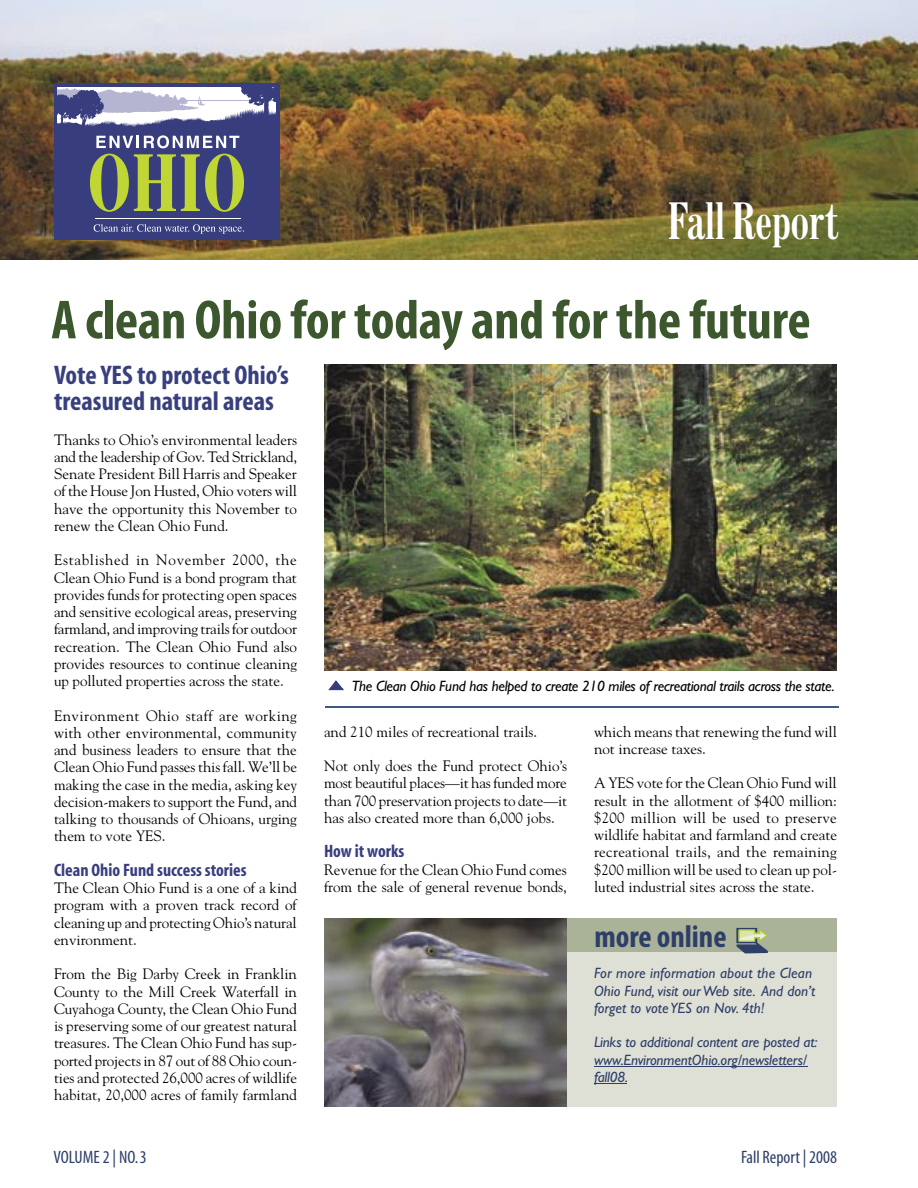
<style>
.page{position:relative;width:918px;height:1188px;background:#fff}
.page>*{position:absolute;margin:0;border:0;box-sizing:border-box;transform-origin:0 0}
.t1{font:700 condensed 55.5px "Myriad Pro";letter-spacing:-.005em;color:#3c572e}
.t2{font:700 condensed 49.5px "Century FB";color:#fff}
.t3{font:700 condensed 31.5px "Myriad Pro";color:#2d3f69}
.t4{font:700 condensed 27px/25.8px "Myriad Pro";color:#383f7e}
.t5{font:700 condensed 18px "Myriad";color:#383e7d}
.t6{font:condensed 18px "Myriad";color:#2d3f69}
.t7{font:15px/17.2px "Goudy";color:#000;text-align:justify}
.t8{font:italic 15px/17.2px "Gill Sans";letter-spacing:-.01em;color:#2d3f69}
.t9{font:italic 15px "Gill Sans";letter-spacing:-.02em;color:#000}
</style>
<div class="page">
<img style="left:324px;top:364px;width:513px;height:306px">
<img style="left:0;top:0;width:918px;height:259px">
<hr style="left:325px;top:706px;width:513px;height:2px;background:#425784">
<div style="left:567px;top:918px;width:270px;height:189px;background:#dfe0d5"></div>
<hr style="left:594px;top:1066px;width:213px;height:1px;background:#2d3f69">
<hr style="left:594px;top:1083px;width:33px;height:1px;background:#2d3f69">
<svg style="left:54px;top:84px;width:226px;height:155px;background:#6a718b"></svg>
<div style="left:567px;top:918px;width:270px;height:34px;background:#aab297"></div>
<img style="left:324px;top:918px;width:243px;height:189px">
<svg style="left:736px;top:928px;width:32px;height:25px"></svg>
<svg style="left:328px;top:680px;width:16px;height:10px"></svg>
<h2 class="t2" style="left:668px;top:195px;width:173px">Fall Report</h2>
<h1 class="t1" style="left:51px;top:289px;width:761px">A clean Ohio for today and for the future</h1>
<h3 class="t4" style="left:54px;top:363px;width:237px">Vote YES to protect Ohio’s treasured natural areas</h3>
<p class="t7" style="left:54px;top:430px;width:245px">Thanks to Ohio’s environmental leaders and the leadership of Gov. Ted Strickland, Senate President Bill Harris and Speaker of the House Jon Husted, Ohio voters will have the opportunity this November to renew the Clean Ohio Fund.</p>
<p class="t7" style="left:54px;top:551px;width:245px">Established in November 2000, the Clean Ohio Fund is a bond program that provides funds for protecting open spaces and sensitive ecological areas, preserving farmland, and improving trails for outdoor recreation. The Clean Ohio Fund also provides resources to continue cleaning up polluted properties across the state.</p>
<p class="t7" style="left:54px;top:706px;width:245px">Environment Ohio staff are working with other environmental, community and business leaders to ensure that the Clean Ohio Fund passes this fall. We’ll be making the case in the media, asking key decision-makers to support the Fund, and talking to thousands of Ohioans, urging them to vote YES.</p>
<p class="t5" style="left:54px;top:861px;width:194px">Clean Ohio Fund success stories</p>
<p class="t7" style="left:54px;top:879px;width:245px">The Clean Ohio Fund is a one of a kind program with a proven track record of cleaning up and protecting Ohio’s natural environment.</p>
<p class="t7" style="left:54px;top:965px;width:245px">From the Big Darby Creek in Franklin County to the Mill Creek Waterfall in Cuyahoga County, the Clean Ohio Fund is preserving some of our greatest natural treasures. The Clean Ohio Fund has sup&shy;ported projects in 87 out of 88 Ohio coun&shy;ties and protected 26,000 acres of wildlife habitat, 20,000 acres of family farmland</p>
<p class="t9" style="left:352px;top:677px;width:484px">The Clean Ohio Fund has helped to create 210 miles of recreational trails across the state.</p>
<p class="t7" style="left:324px;top:722px;width:215px">and 210 miles of recreational trails.</p>
<p class="t7" style="left:324px;top:757px;width:245px">Not only does the Fund protect Ohio’s most beautiful places—it has funded more than 700 preservation projects to date—it has also created more than 6,000 jobs.</p>
<p class="t5" style="left:324px;top:842px;width:82px">How it works</p>
<p class="t7" style="left:324px;top:860px;width:244px">Revenue for the Clean Ohio Fund comes from the sale of general revenue bonds,</p>
<p class="t7" style="left:594px;top:722px;width:244px">which means that renewing the fund will not increase taxes.</p>
<p class="t7" style="left:594px;top:774px;width:245px">A YES vote for the Clean Ohio Fund will result in the allotment of $400 million: $200 million will be used to preserve wildlife habitat and farmland and create recreational trails, and the remaining $200 million will be used to clean up pol&shy;luted industrial sites across the state.</p>
<h3 class="t3" style="left:594px;top:919px;width:134px">more online</h3>
<p class="t8" style="left:594px;top:965px;width:223px">For more information about the Clean<br>Ohio Fund, visit our Web site. And don’t forget to vote YES on Nov. 4th!</p>
<p class="t8" style="left:594px;top:1034px;width:225px">Links to additional content are posted at: www.EnvironmentOhio.org/newsletters/ fall08.</p>
<p class="t6" style="left:54px;top:1149px;width:95px">VOLUME 2 | NO. 3</p>
<p class="t6" style="left:741px;top:1148px;width:97px">Fall Report | 2008</p>
</div>
